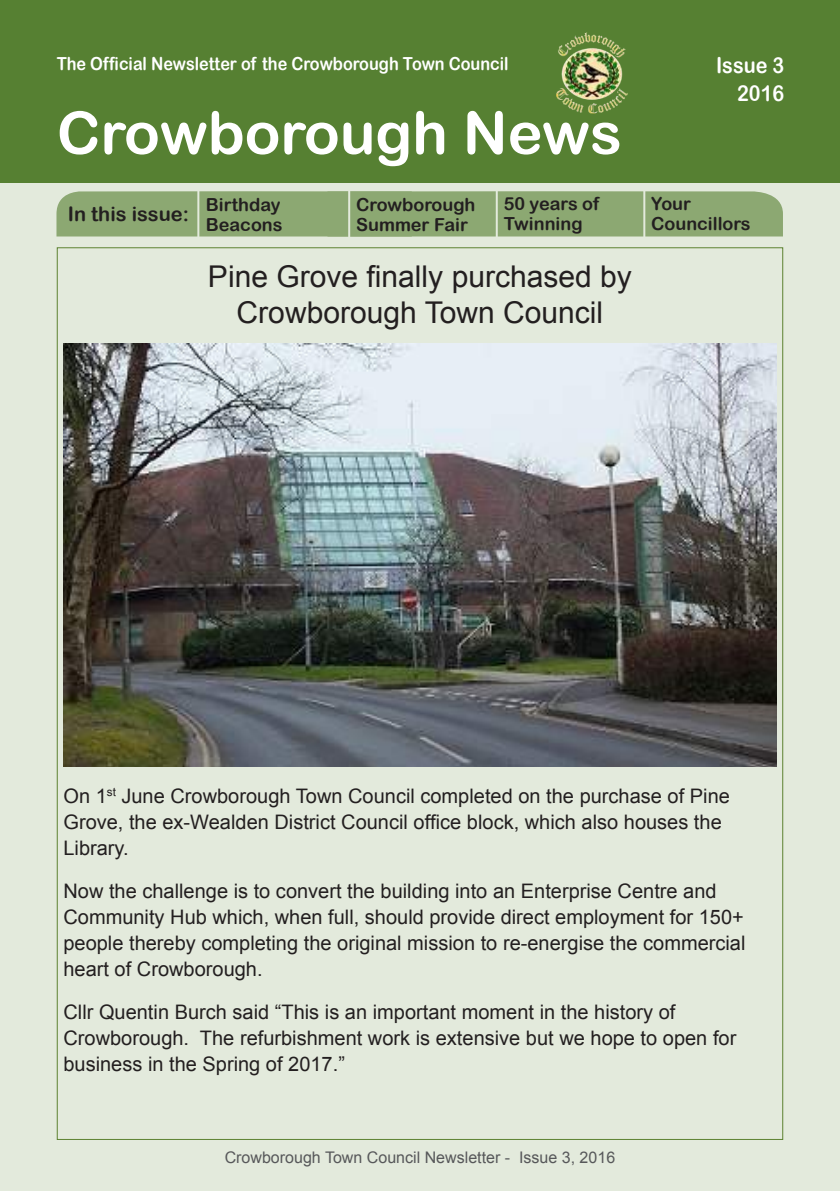
<style>
.page{position:relative;width:840px;height:1191px;background:#fff}
.page>*{position:absolute;margin:0;border:0;box-sizing:border-box;transform-origin:0 0}
.t1{font:59px "Arial Rounded MT Bold";color:#fff}
.t2{font:30px/36px "Arial";color:#231f20;text-align:center}
.t3{font:22px/28px "Arial Rounded MT Bold";color:#fff;text-align:right;scale:.9 1}
.t4{font:20px/26px "Arial";color:#231f20}
.t5{font:20px "Arial Rounded MT Bold";color:#231f20}
.t6{font:18px/20px "Arial Rounded MT Bold";color:#231f20}
.t7{font:18px "Arial Rounded MT Bold";color:#fff;scale:.9 1}
.t8{font:16px "Arial";color:#57585a}
</style>
<div class="page">
<div style="left:0;top:0;width:839px;height:1191px;background:#e3eadc"></div>
<div style="left:0;top:0;width:839px;height:180px;background:#568032"></div>
<img style="left:555px;top:32px;width:72px;height:81px">
<hr style="left:0;top:180px;width:839px;height:3px;background:#568032">
<img style="left:63px;top:344px;width:713px;height:422px">
<div style="left:56px;top:191px;width:726px;height:45px;background:#8ca872"></div>
<hr style="left:197px;top:190px;width:2px;height:47px;background:#e3eadc">
<hr style="left:348px;top:189px;width:2px;height:48px;background:#e3eadc">
<hr style="left:495px;top:189px;width:2px;height:48px;background:#e3eadc">
<hr style="left:643px;top:189px;width:2px;height:48px;background:#e3eadc">
<p class="t7" style="left:57px;top:53px;width:503px">The Official Newsletter of the Crowborough Town Council</p>
<p class="t3" style="left:715px;top:51px;width:77px">Issue 3<br>2016</p>
<h1 class="t1" style="left:57px;top:98px;width:566px">Crowborough News</h1>
<p class="t5" style="left:68px;top:202px;width:123px">In this issue:</p>
<p class="t6" style="left:206px;top:194px;width:78px">Birthday<br>Beacons</p>
<p class="t6" style="left:356px;top:194px;width:121px">Crowborough<br>Summer Fair</p>
<p class="t6" style="left:503px;top:194px;width:97px">50 years of<br>Twinning</p>
<p class="t6" style="left:651px;top:194px;width:101px">Your<br>Councillors</p>
<h2 class="t2" style="left:208px;top:259px;width:425px">Pine Grove finally purchased by<br>Crowborough Town Council</h2>
<p class="t4" style="left:63px;top:783px;width:667px">On 1<sup>st</sup> June Crowborough Town Council completed on the purchase of Pine<br>Grove, the ex-Wealden District Council office block, which also houses the<br>Library.</p>
<p class="t4" style="left:63px;top:878px;width:683px">Now the challenge is to convert the building into an Enterprise Centre and Community Hub which, when full, should provide direct employment for 150+ people thereby completing the original mission to re-energise the commercial heart of Crowborough.</p>
<p class="t4" style="left:63px;top:999px;width:674px">Cllr Quentin Burch said “This is an important moment in the history of<br>Crowborough. The refurbishment work is extensive but we hope to open for business in the Spring of 2017.”</p>
<p class="t8" style="left:224px;top:1146px;width:392px">Crowborough Town Council Newsletter - Issue 3, 2016</p>
</div>
